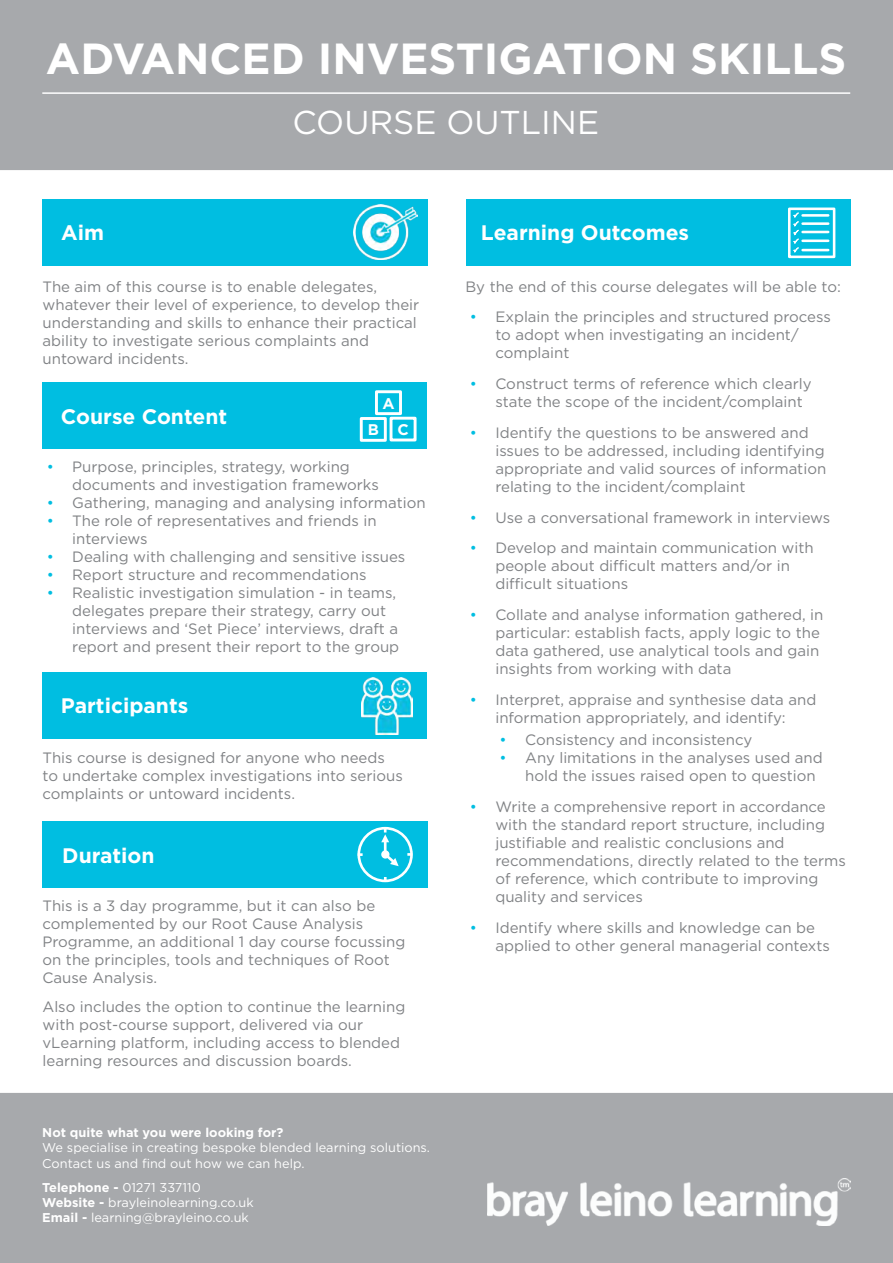
<style>
.page{position:relative;width:893px;height:1263px;background:#fff}
.page>*{position:absolute;margin:0;border:0;box-sizing:border-box;transform-origin:0 0}
.t1{font:700 43.5px "Gotham";color:#fff}
.t2{font:33px "Gotham";color:#fff}
.t3{font:700 21px "Gotham";color:#fff}
.t4{font:700 15.45px "Gotham";color:#fff}
.t5{font:15px/18px "Gotham";color:#808285}
.t6{font:12.75px/15.3px "Gotham";color:#fff}
.t7{font:700 12.75px "Gotham";color:#fff}
.s1{color:#00bee1}
.s2{font-weight:700}
</style>
<div class="page">
<div style="left:1px;top:1px;width:891px;height:168px;background:#a7a9ac"></div>
<div style="left:0;top:0;width:893px;height:170px;border:2px solid #a7a9ac"></div>
<div style="left:1px;top:1094px;width:891px;height:168px;background:#a7a9ac"></div>
<div style="left:0;top:1093px;width:893px;height:170px;border:2px solid #a7a9ac"></div>
<hr style="left:42px;top:92px;width:808px;height:2px;background:#fff">
<img style="left:487px;top:1178px;width:363px;height:47px">
<div style="left:466px;top:199px;width:384px;height:66px;background:#00bee1"></div>
<div style="left:788px;top:208px;width:47px;height:50px;border:3px solid #fff"></div>
<hr style="left:803px;top:214px;width:25px;height:3px;background:#fff">
<hr style="left:803px;top:222px;width:25px;height:3px;background:#fff">
<hr style="left:803px;top:231px;width:25px;height:2px;background:#fff">
<hr style="left:803px;top:239px;width:25px;height:3px;background:#fff">
<hr style="left:803px;top:249px;width:25px;height:2px;background:#fff">
<div style="left:43px;top:383px;width:384px;height:66px;background:#00bee1"></div>
<div style="left:360px;top:417px;width:27px;height:25px;border:3px solid #fff"></div>
<div style="left:390px;top:417px;width:27px;height:24px;border:3px solid #fff"></div>
<div style="left:375px;top:390px;width:27px;height:25px;border:3px solid #fff"></div>
<div style="left:43px;top:821px;width:385px;height:66px;background:#00bee1"></div>
<div style="left:357px;top:827px;width:56px;height:55px;border:3px solid #fff;border-radius:50%"></div>
<svg style="left:381px;top:827px;width:18px;height:39px"></svg>
<svg style="left:384px;top:877px;width:3px;height:5px"></svg>
<svg style="left:358px;top:853px;width:5px;height:3px"></svg>
<svg style="left:407px;top:853px;width:5px;height:3px"></svg>
<div style="left:43px;top:199px;width:385px;height:66px;background:#00bee1"></div>
<img style="left:354px;top:205px;width:63px;height:54px">
<div style="left:43px;top:672px;width:384px;height:67px;background:#00bee1"></div>
<img style="left:361px;top:677px;width:51px;height:57px">
<svg style="left:793px;top:213px;width:5px;height:39px"></svg>
<h1 class="t1" style="left:46px;top:30px;width:802px">ADVANCED INVESTIGATION SKILLS</h1>
<h2 class="t2" style="left:293px;top:101px;width:308px">COURSE OUTLINE</h2>
<h3 class="t3" style="left:61px;top:219px;width:44px">Aim</h3>
<p class="t5" style="left:43px;top:277px;width:378px">The aim of this course is to enable delegates, whatever their level of experience, to develop their understanding and skills to enhance their practical ability to investigate serious complaints and untoward incidents.</p>
<h3 class="t3" style="left:61px;top:403px;width:168px">Course Content</h3>
<p class="t4" style="left:383px;top:393px;width:14px">A</p>
<p class="t4" style="left:368px;top:419px;width:42px">B C</p>
<p class="t5" style="left:72px;top:457px;width:308px;text-indent:-26px"><span class="s1">•</span> Purpose, principles, strategy, working documents and investigation frameworks</p>
<p class="t5" style="left:47px;top:493px;width:380px"><span class="s1">•</span> Gathering, managing and analysing information</p>
<p class="t5" style="left:72px;top:511px;width:306px;text-indent:-26px"><span class="s1">•</span> The role of representatives and friends in interviews</p>
<p class="t5" style="left:47px;top:547px;width:360px"><span class="s1">•</span> Dealing with challenging and sensitive issues</p>
<p class="t5" style="left:47px;top:565px;width:321px"><span class="s1">•</span> Report structure and recommendations</p>
<p class="t5" style="left:72px;top:583px;width:328px;text-indent:-26px"><span class="s1">•</span> Realistic investigation simulation - in teams, delegates prepare their strategy, carry out interviews and ‘Set Piece’ interviews, draft a report and present their report to the group</p>
<h3 class="t3" style="left:61px;top:691px;width:129px">Participants</h3>
<p class="t5" style="left:43px;top:749px;width:362px">This course is designed for anyone who needs to undertake complex investigations into serious complaints or untoward incidents.</p>
<h3 class="t3" style="left:62px;top:841px;width:94px">Duration</h3>
<p class="t5" style="left:43px;top:896px;width:364px">This is a 3 day programme, but it can also be complemented by our Root Cause Analysis Programme, an additional 1 day course focussing on the principles, tools and techniques of Root Cause Analysis.</p>
<p class="t5" style="left:43px;top:997px;width:364px">Also includes the option to continue the learning with post-course support, delivered via our vLearning platform, including access to blended learning resources and discussion boards.</p>
<p class="t7" style="left:42px;top:1124px;width:243px">Not quite what you were looking for?</p>
<p class="t6" style="left:42px;top:1140px;width:389px">We specialise in creating bespoke blended learning solutions.<br>Contact us and find out how we can help.</p>
<p class="t6" style="left:42px;top:1179px;width:213px"><span class="s2">Telephone -</span> 01271 337110<br><span class="s2">Website -</span> brayleinolearning.co.uk<br><span class="s2">Email -</span> learning@brayleino.co.uk</p>
<h3 class="t3" style="left:481px;top:219px;width:210px">Learning Outcomes</h3>
<p class="t5" style="left:466px;top:277px;width:377px">By the end of this course delegates will be able to:</p>
<p class="t5" style="left:495px;top:308px;width:337px;text-indent:-26px"><span class="s1">•</span> Explain the principles and structured process to adopt when investigating an incident/ complaint</p>
<p class="t5" style="left:495px;top:374px;width:318px;text-indent:-26px"><span class="s1">•</span> Construct terms of reference which clearly state the scope of the incident/complaint</p>
<p class="t5" style="left:495px;top:423px;width:332px;text-indent:-26px"><span class="s1">•</span> Identify the questions to be answered and issues to be addressed, including identifying appropriate and valid sources of information relating to the incident/complaint</p>
<p class="t5" style="left:470px;top:508px;width:362px"><span class="s1">•</span> Use a conversational framework in interviews</p>
<p class="t5" style="left:495px;top:539px;width:320px;text-indent:-26px"><span class="s1">•</span> Develop and maintain communication with people about difficult matters and/or in difficult situations</p>
<p class="t5" style="left:495px;top:605px;width:329px;text-indent:-26px"><span class="s1">•</span> Collate and analyse information gathered, in particular: establish facts, apply logic to the data gathered, use analytical tools and gain insights from working with data</p>
<p class="t5" style="left:470px;top:690px;width:348px;text-align:center"><span class="s1">•</span> Interpret, appraise and synthesise data and information appropriately, and identify:</p>
<p class="t5" style="left:500px;top:730px;width:254px"><span class="s1">•</span> Consistency and inconsistency</p>
<p class="t5" style="left:525px;top:748px;width:299px;text-indent:-26px"><span class="s1">•</span> Any limitations in the analyses used and hold the issues raised open to question</p>
<p class="t5" style="left:495px;top:797px;width:352px;text-indent:-26px"><span class="s1">•</span> Write a comprehensive report in accordance with the standard report structure, including justifiable and realistic conclusions and recommendations, directly related to the terms of reference, which contribute to improving quality and services</p>
<p class="t5" style="left:495px;top:918px;width:336px;text-indent:-26px"><span class="s1">•</span> Identify where skills and knowledge can be applied to other general managerial contexts</p>
</div>
